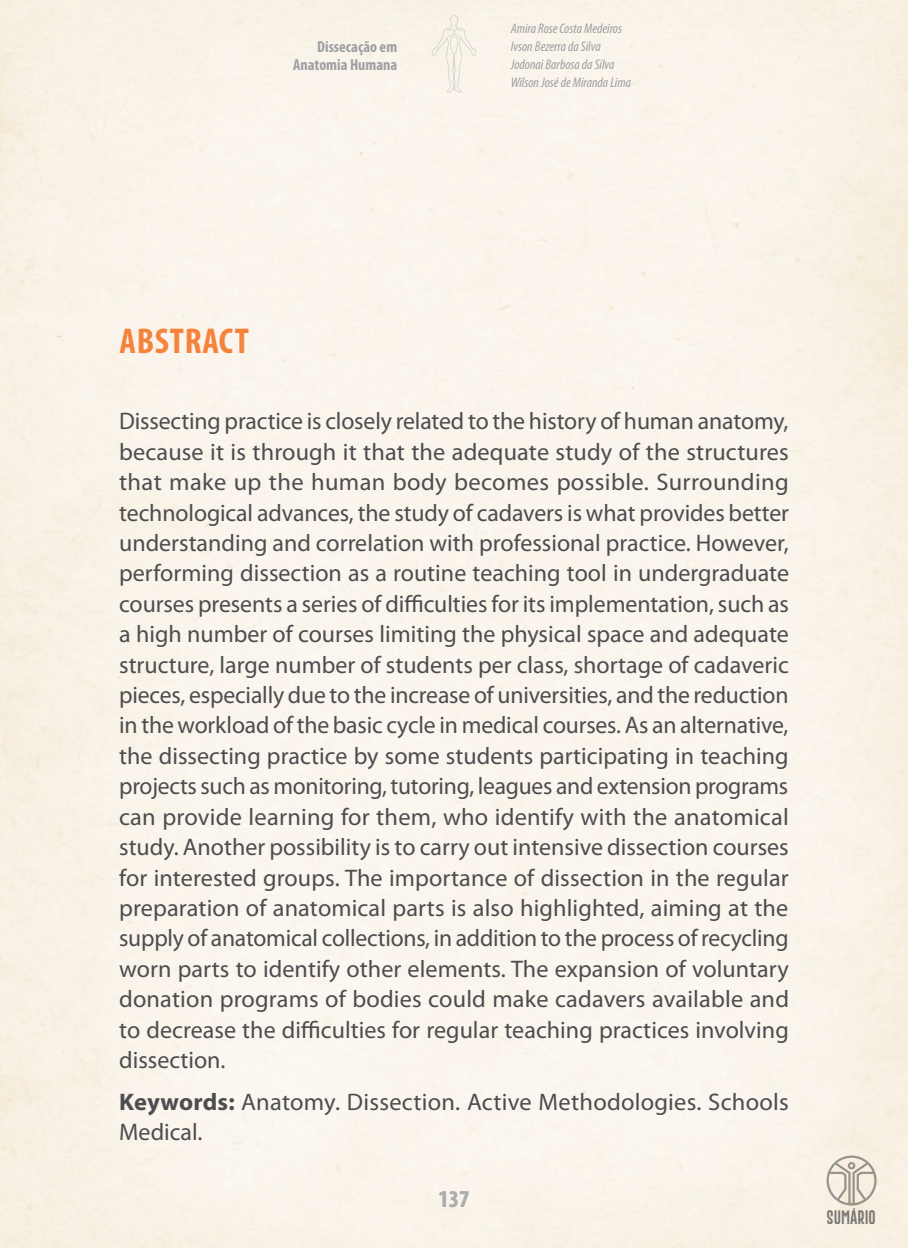
<style>
.page{position:relative;width:908px;height:1248px;background:#fff}
.page>*{position:absolute;margin:0;border:0;box-sizing:border-box;transform-origin:0 0}
.t1{font:700 condensed 36px "Myriad Pro";letter-spacing:.02em;color:#f5833c}
.t2{font:24px/30.4px "Myriad Pro";color:#4d4d4f;text-align:justify}
.t3{font:700 condensed 24px "Myriad Pro";color:#abadaf}
.t4{font:700 condensed 16px/18px "Myriad Pro";color:#9d9fa2;text-align:right}
.t5{font:14.2px "Gobold Extra 2";color:#7f8283}
.t6{font:italic condensed 14px/18px "Myriad Pro";color:#9d9fa2}
.s1{font-weight:700}
</style>
<div class="page">
<svg style="left:826px;top:1155px;width:50px;height:50px;background:#d9d3c7"></svg>
<svg style="left:431px;top:15px;width:45px;height:78px;background:#f5f0e5"></svg>
<p class="t4" style="left:293px;top:37px;width:105px">Dissecação em<br>Anatomia Humana</p>
<p class="t6" style="left:510px;top:19px;width:122px">Amira Rose Costa Medeiros<br>Ivson Bezerra da Silva<br>Jodonai Barbosa da Silva<br>Wilson José de Miranda Lima</p>
<h1 class="t1" style="left:119px;top:319px;width:131px">ABSTRACT</h1>
<p class="t2" style="left:119px;top:405px;width:671px">Dissecting practice is closely related to the history of human anatomy, because it is through it that the adequate study of the structures that make up the human body becomes possible. Surrounding technological advances, the study of cadavers is what provides better understanding and correlation with professional practice. However, performing dissection as a routine teaching tool in undergraduate courses presents a series of difficulties for its implementation, such as a high number of courses limiting the physical space and adequate structure, large number of students per class, shortage of cadaveric pieces, especially due to the increase of universities, and the reduction in the workload of the basic cycle in medical courses. As an alternative, the dissecting practice by some students participating in teaching projects such as monitoring, tutoring, leagues and extension programs can provide learning for them, who identify with the anatomical study. Another possibility is to carry out intensive dissection courses for interested groups. The importance of dissection in the regular preparation of anatomical parts is also highlighted, aiming at the supply of anatomical collections, in addition to the process of recycling worn parts to identify other elements. The expansion of voluntary donation programs of bodies could make cadavers available and to decrease the difficulties for regular teaching practices involving dissection.</p>
<p class="t2" style="left:119px;top:1086px;width:670px"><span class="s1">Keywords:</span> Anatomy. Dissection. Active Methodologies. Schools<br>Medical.</p>
<p class="t3" style="left:438px;top:1183px;width:32px">137</p>
<p class="t5" style="left:826px;top:1207px;width:51px">SUMÁRIO</p>
</div>
